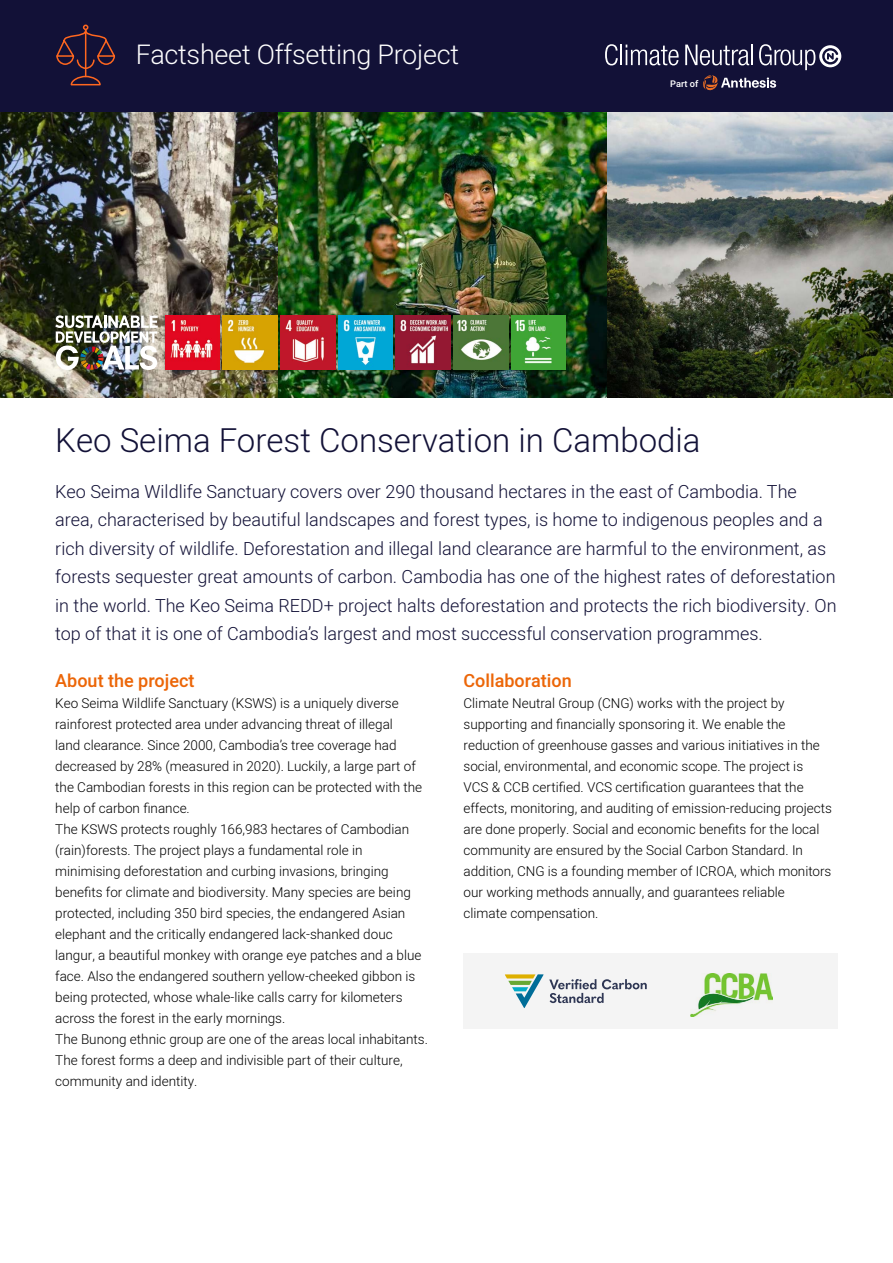
<style>
.page{position:relative;width:893px;height:1263px;background:#fff}
.page>*{position:absolute;margin:0;border:0;box-sizing:border-box;transform-origin:0 0}
.t1{font:300 33px "Heebo";color:#121137}
.t2{font:300 27px "Heebo";letter-spacing:-.01em;color:#fff}
.t3{font:300 18px/28.5px "Heebo";color:#121137}
.t4{font:500 18px "Heebo";color:#ec6608}
.t5{font:300 13.5px/21px "Heebo";color:#000}
.t6{font:500 9.15px "Heebo";color:#fff}
</style>
<div class="page">
<img style="left:0;top:112px;width:279px;height:285px">
<img style="left:606px;top:112px;width:287px;height:285px">
<img style="left:279px;top:112px;width:327px;height:285px">
<div style="left:0;top:0;width:893px;height:112px;background:#121137"></div>
<svg style="left:605px;top:44px;width:13px;height:21px"></svg>
<hr style="left:620px;top:45px;width:2px;height:20px;background:#fff">
<svg style="left:626px;top:45px;width:53px;height:20px"></svg>
<svg style="left:685px;top:44px;width:156px;height:47px"></svg>
<svg style="left:56px;top:25px;width:59px;height:60px"></svg>
<div style="left:463px;top:954px;width:375px;height:75px;background:#f4f4f4"></div>
<div style="left:162px;top:313px;width:60px;height:60px;background:#000;opacity:.3"></div>
<img style="left:165px;top:315px;width:55px;height:55px">
<div style="left:393px;top:313px;width:60px;height:60px;background:#000;opacity:.3"></div>
<img style="left:396px;top:315px;width:54px;height:55px">
<div style="left:220px;top:313px;width:60px;height:60px;background:#000;opacity:.3"></div>
<img style="left:223px;top:315px;width:54px;height:55px">
<div style="left:451px;top:313px;width:60px;height:60px;background:#000;opacity:.3"></div>
<img style="left:454px;top:315px;width:54px;height:55px">
<div style="left:277px;top:313px;width:61px;height:60px;background:#000;opacity:.3"></div>
<img style="left:281px;top:315px;width:54px;height:55px">
<div style="left:508px;top:313px;width:61px;height:60px;background:#000;opacity:.3"></div>
<img style="left:511px;top:315px;width:55px;height:55px">
<div style="left:335px;top:313px;width:61px;height:60px;background:#000;opacity:.3"></div>
<img style="left:338px;top:315px;width:55px;height:55px">
<div style="left:116px;top:313px;width:17px;height:18px;background:#000;opacity:.3"></div>
<img style="left:55px;top:315px;width:103px;height:55px">
<svg style="left:505px;top:974px;width:142px;height:34px"></svg>
<img style="left:691px;top:974px;width:81px;height:42px">
<h2 class="t2" style="left:136px;top:36px;width:325px">Factsheet Offsetting Project</h2>
<p class="t6" style="left:670px;top:78px;width:30px">Part of</p>
<h1 class="t1" style="left:55px;top:417px;width:647px">Keo Seima Forest Conservation in Cambodia</h1>
<p class="t3" style="left:55px;top:477px;width:783px">Keo Seima Wildlife Sanctuary covers over 290 thousand hectares in the east of Cambodia. The area, characterised by beautiful landscapes and forest types, is home to indigenous peoples and a rich diversity of wildlife. Deforestation and illegal land clearance are harmful to the environment, as forests sequester great amounts of carbon. Cambodia has one of the highest rates of deforestation in the world. The Keo Seima REDD+ project halts deforestation and protects the rich biodiversity. On top of that it is one of Cambodia’s largest and most successful conservation programmes.</p>
<h3 class="t4" style="left:55px;top:668px;width:141px">About the project</h3>
<p class="t5" style="left:55px;top:692px;width:374px">Keo Seima Wildlife Sanctuary (KSWS) is a uniquely diverse rainforest protected area under advancing threat of illegal<br>land clearance. Since 2000, Cambodia’s tree coverage had decreased by 28% (measured in 2020). Luckily, a large part of the Cambodian forests in this region can be protected with the help of carbon finance.<br>The KSWS protects roughly 166,983 hectares of Cambodian (rain)forests. The project plays a fundamental role in minimising deforestation and curbing invasions, bringing benefits for climate and biodiversity. Many species are being protected, including 350 bird species, the endangered Asian elephant and the critically endangered lack-shanked douc langur, a beautiful monkey with orange eye patches and a blue face. Also the endangered southern yellow-cheeked gibbon is being protected, whose whale-like calls carry for kilometers across the forest in the early mornings.<br>The Bunong ethnic group are one of the areas local inhabitants.<br>The forest forms a deep and indivisible part of their culture, community and identity.</p>
<h3 class="t4" style="left:463px;top:668px;width:110px">Collaboration</h3>
<p class="t5" style="left:463px;top:692px;width:370px">Climate Neutral Group (CNG) works with the project by supporting and financially sponsoring it. We enable the reduction of greenhouse gasses and various initiatives in the social, environmental, and economic scope. The project is<br>VCS &amp; CCB certified. VCS certification guarantees that the effects, monitoring, and auditing of emission-reducing projects are done properly. Social and economic benefits for the local community are ensured by the Social Carbon Standard. In addition, CNG is a founding member of ICROA, which monitors our working methods annually, and guarantees reliable<br>climate compensation.</p>
</div>
